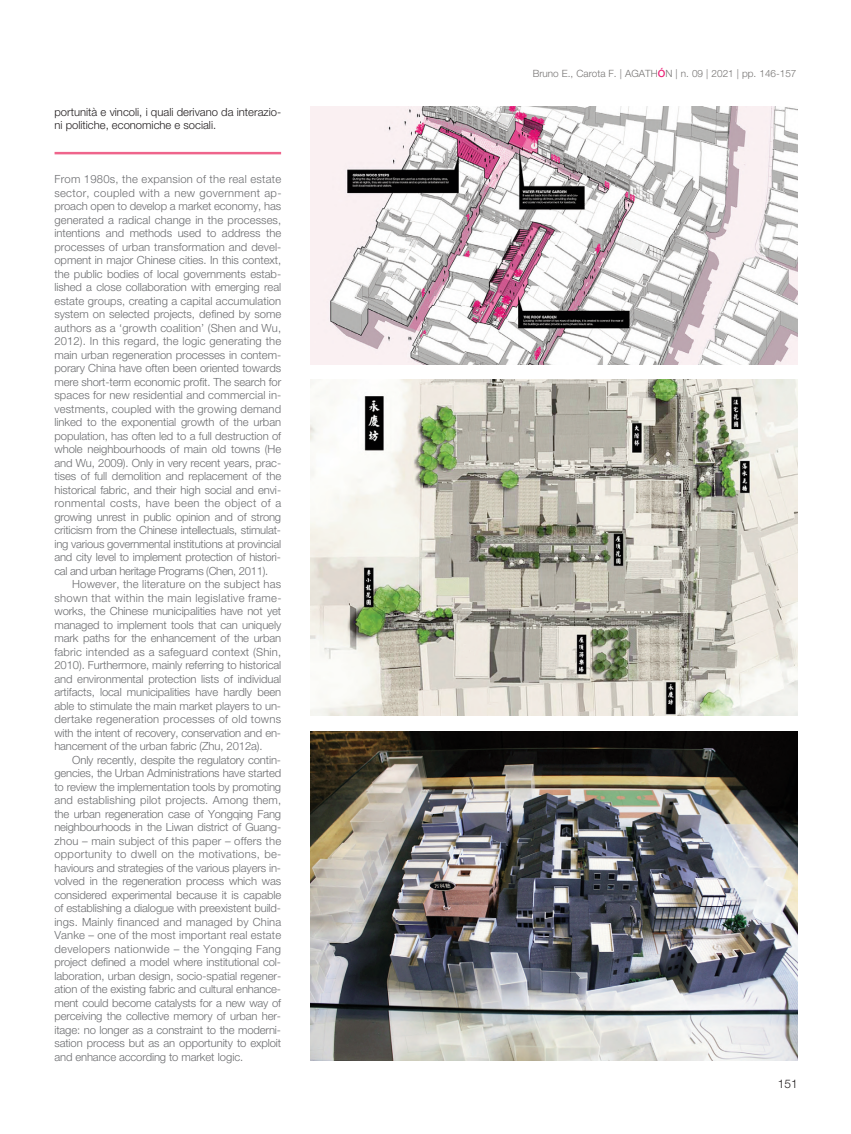
<style>
.page{position:relative;width:851px;height:1134px;background:#fff}
.page>*{position:absolute;margin:0;border:0;box-sizing:border-box;transform-origin:0 0}
.t1{font:300 11.88px "Helvetica Neue LT Std";color:#231f20}
.t2{font:300 11.25px/13.5px "Helvetica Neue LT Std";letter-spacing:-.015em;color:#6c6d70;text-align:justify}
.t3{font:300 11.25px/13.5px "Helvetica Neue LT Std";color:#231f20}
.t4{font:300 10px "Helvetica Neue LT Std";color:#777574}
.s1{font-weight:500;color:#eb2277}
</style>
<div class="page">
<hr style="left:55px;top:152px;width:226px;height:2px;background:#ef658c">
<img style="left:311px;top:106px;width:486px;height:258px">
<img style="left:311px;top:380px;width:486px;height:336px">
<img style="left:311px;top:732px;width:486px;height:329px">
<p class="t3" style="left:54px;top:106px;width:228px">portunità e vincoli, i quali derivano da interazio&shy;ni politiche, economiche e sociali.</p>
<p class="t2" style="left:54px;top:173px;width:228px">From 1980s, the expansion of the real estate sector, coupled with a new government ap&shy;proach open to develop a market economy, has generated a radical change in the processes, intentions and methods used to address the processes of urban transformation and devel&shy;opment in major Chinese cities. In this context, the public bodies of local governments estab&shy;lished a close collaboration with emerging real estate groups, creating a capital accumulation system on selected projects, defined by some authors as a ‘growth coalition’ (Shen and Wu, 2012). In this regard, the logic generating the main urban regeneration processes in contem&shy;porary China have often been oriented towards mere short-term economic profit. The search for spaces for new residential and commercial in&shy;vestments, coupled with the growing demand linked to the exponential growth of the urban population, has often led to a full destruction of whole neighbourhoods of main old towns (He and Wu, 2009). Only in very recent years, prac&shy;tises of full demolition and replacement of the historical fabric, and their high social and envi&shy;ronmental costs, have been the object of a growing unrest in public opinion and of strong criticism from the Chinese intellectuals, stimulat&shy;ing various governmental institutions at provincial and city level to implement protection of histori&shy;cal and urban heritage Programs (Chen, 2011).</p>
<p class="t2" style="left:54px;top:578px;width:228px;text-indent:18px">However, the literature on the subject has shown that within the main legislative frame&shy;works, the Chinese municipalities have not yet managed to implement tools that can uniquely mark paths for the enhancement of the urban fabric intended as a safeguard context (Shin, 2010). Furthermore, mainly referring to historical and environmental protection lists of individual artifacts, local municipalities have hardly been able to stimulate the main market players to un&shy;dertake regeneration processes of old towns with the intent of recovery, conservation and en&shy;hancement of the urban fabric (Zhu, 2012a).</p>
<p class="t2" style="left:54px;top:754px;width:228px;text-indent:18px">Only recently, despite the regulatory contin&shy;gencies, the Urban Administrations have started to review the implementation tools by promoting and establishing pilot projects. Among them, the urban regeneration case of Yongqing Fang neighbourhoods in the Liwan district of Guang&shy;zhou – main subject of this paper – offers the opportunity to dwell on the motivations, be&shy;haviours and strategies of the various players in&shy;volved in the regeneration process which was considered experimental because it is capable of establishing a dialogue with preexistent build&shy;ings. Mainly financed and managed by China Vanke – one of the most important real estate developers nationwide – the Yongqing Fang project defined a model where institutional col&shy;laboration, urban design, socio-spatial regener&shy;ation of the existing fabric and cultural enhance&shy;ment could become catalysts for a new way of perceiving the collective memory of urban her&shy;itage: no longer as a constraint to the moderni&shy;sation process but as an opportunity to exploit and enhance according to market logic.</p>
<p class="t4" style="left:532px;top:70px;width:265px">Bruno E., Carota F. | AGATH<span class="s1">Ó</span>N | n. 09 | 2021 | pp. 146-157</p>
<p class="t1" style="left:777px;top:1079px;width:21px">151</p>
</div>
